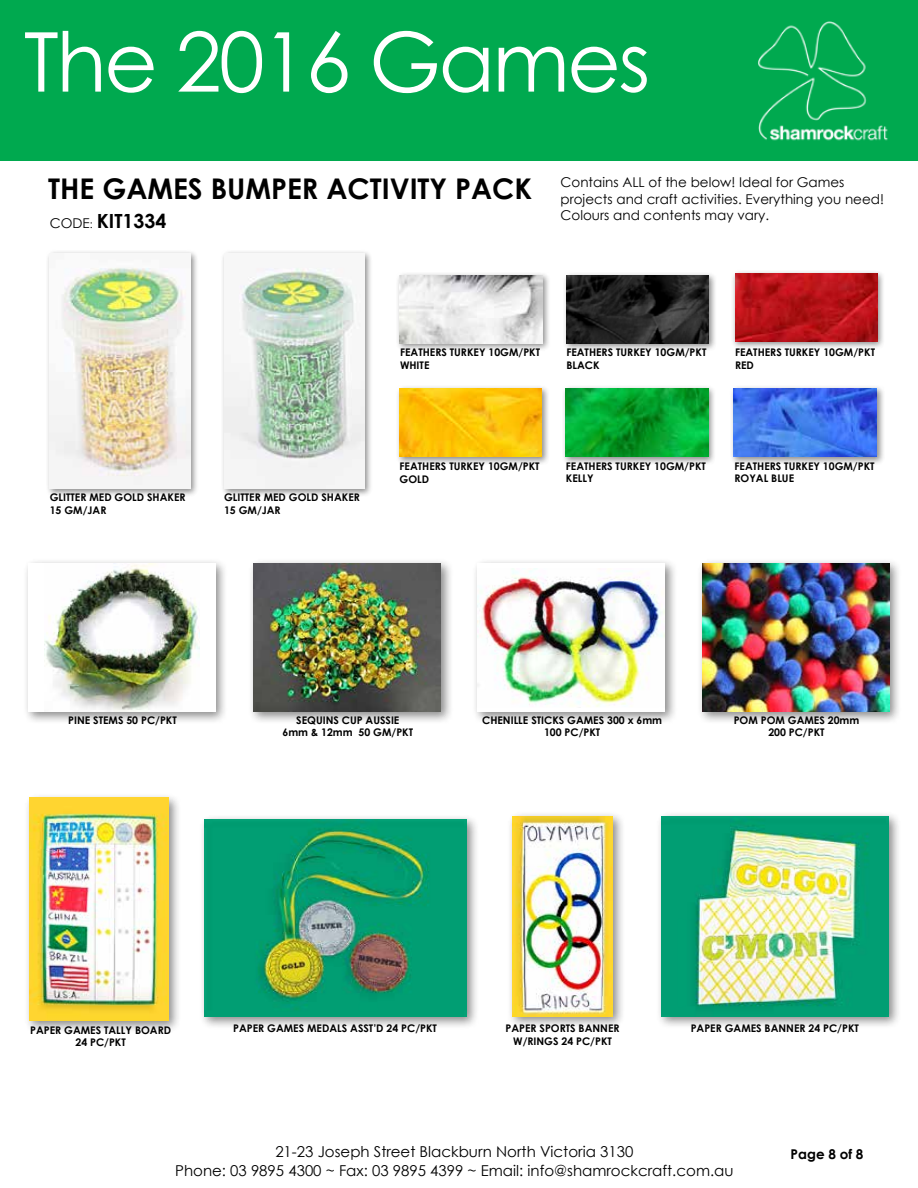
<style>
.page{position:relative;width:918px;height:1188px;background:#fff}
.page>*{position:absolute;margin:0;border:0;box-sizing:border-box;transform-origin:0 0}
.t1{font:82.5px "Century Gothic";letter-spacing:-.03em;color:#fff}
.t2{font:700 28.5px "Century Gothic";color:#000}
.t3{font:700 19.5px "Century Gothic";color:#000}
.t4{font:15px/19.5px "Century Gothic";color:#000;text-align:center}
.t5{font:13.5px/16.5px "Century Gothic";color:#000}
.t6{font:700 13.5px "Century Gothic";color:#000}
.t7{font:700 10.5px/12.6px "Century Gothic";color:#000}
.s1{font-weight:400;font-size:13.5px}
.s2{font-weight:400;font-size:10.5px}
</style>
<div class="page">
<div style="left:0;top:0;width:918px;height:161px;background:#00a94f"></div>
<img style="left:758px;top:21px;width:130px;height:120px">
<div style="left:656px;top:811px;width:246px;height:219px;background:#000;opacity:.46"></div>
<img style="left:661px;top:816px;width:227px;height:200px">
<div style="left:24px;top:793px;width:158px;height:241px;background:#000;opacity:.46"></div>
<img style="left:30px;top:798px;width:139px;height:223px">
<div style="left:507px;top:811px;width:119px;height:219px;background:#000;opacity:.46"></div>
<img style="left:512px;top:816px;width:101px;height:200px">
<div style="left:199px;top:815px;width:280px;height:215px;background:#000;opacity:.46"></div>
<img style="left:204px;top:820px;width:262px;height:196px">
<div style="left:396px;top:271px;width:155px;height:81px;background:#000;opacity:.46"></div>
<img style="left:400px;top:275px;width:142px;height:68px">
<div style="left:563px;top:271px;width:154px;height:81px;background:#000;opacity:.46"></div>
<img style="left:566px;top:275px;width:143px;height:68px">
<div style="left:562px;top:385px;width:154px;height:80px;background:#000;opacity:.46"></div>
<img style="left:566px;top:389px;width:142px;height:68px">
<div style="left:396px;top:385px;width:154px;height:80px;background:#000;opacity:.46"></div>
<img style="left:400px;top:389px;width:142px;height:68px">
<div style="left:729px;top:385px;width:156px;height:80px;background:#000;opacity:.46"></div>
<img style="left:733px;top:389px;width:144px;height:68px">
<div style="left:731px;top:270px;width:155px;height:80px;background:#000;opacity:.46"></div>
<img style="left:735px;top:273px;width:142px;height:68px">
<div style="left:697px;top:558px;width:205px;height:167px;background:#000;opacity:.46"></div>
<img style="left:702px;top:564px;width:187px;height:148px">
<div style="left:472px;top:558px;width:206px;height:167px;background:#000;opacity:.46"></div>
<div style="left:478px;top:564px;width:187px;height:148px;background:#fff"></div>
<img style="left:478px;top:568px;width:187px;height:139px">
<div style="left:248px;top:558px;width:205px;height:167px;background:#000;opacity:.46"></div>
<img style="left:253px;top:564px;width:188px;height:148px">
<div style="left:23px;top:558px;width:205px;height:167px;background:#000;opacity:.46"></div>
<div style="left:28px;top:564px;width:187px;height:148px;background:#fff"></div>
<img style="left:44px;top:564px;width:155px;height:148px">
<div style="left:46px;top:250px;width:153px;height:247px;background:#000;opacity:.46"></div>
<img style="left:50px;top:253px;width:140px;height:236px">
<div style="left:220px;top:250px;width:153px;height:247px;background:#000;opacity:.46"></div>
<img style="left:224px;top:253px;width:141px;height:236px">
<h1 class="t1" style="left:24px;top:12px;width:628px">The 2016 Games</h1>
<h2 class="t2" style="left:48px;top:170px;width:485px">THE GAMES BUMPER ACTIVITY PACK</h2>
<h3 class="t3" style="left:50px;top:209px;width:118px"><span class="s1">CODE</span><span class="s2">:</span> KIT1334</h3>
<p class="t5" style="left:561px;top:174px;width:325px">Contains ALL of the below! Ideal for Games projects and craft activities. Everything you need!<br>Colours and contents may vary.</p>
<p class="t7" style="left:50px;top:491px;width:137px">GLITTER MED GOLD SHAKER<br>15 GM/JAR</p>
<p class="t7" style="left:224px;top:491px;width:137px">GLITTER MED GOLD SHAKER<br>15 GM/JAR</p>
<p class="t7" style="left:400px;top:346px;width:142px">FEATHERS TURKEY 10GM/PKT<br>WHITE</p>
<p class="t7" style="left:566px;top:346px;width:142px">FEATHERS TURKEY 10GM/PKT<br>BLACK</p>
<p class="t7" style="left:735px;top:346px;width:142px">FEATHERS TURKEY 10GM/PKT<br>RED</p>
<p class="t7" style="left:400px;top:460px;width:142px">FEATHERS TURKEY 10GM/PKT<br>GOLD</p>
<p class="t7" style="left:566px;top:459px;width:142px">FEATHERS TURKEY 10GM/PKT<br>KELLY</p>
<p class="t7" style="left:735px;top:459px;width:142px">FEATHERS TURKEY 10GM/PKT<br>ROYAL BLUE</p>
<p class="t7" style="left:68px;top:713px;width:110px">PINE STEMS 50 PC/PKT</p>
<p class="t7" style="left:283px;top:713px;width:132px;text-align:center">SEQUINS CUP AUSSIE<br>6mm &amp; 12mm 50 GM/PKT</p>
<p class="t7" style="left:482px;top:713px;width:181px;text-align:center">CHENILLE STICKS GAMES 300 x 6mm<br>100 PC/PKT</p>
<p class="t7" style="left:734px;top:713px;width:127px;text-align:center">POM POM GAMES 20mm<br>200 PC/PKT</p>
<p class="t7" style="left:30px;top:1023px;width:142px;text-align:center">PAPER GAMES TALLY BOARD<br>24 PC/PKT</p>
<p class="t7" style="left:233px;top:1022px;width:205px">PAPER GAMES MEDALS ASST’D 24 PC/PKT</p>
<p class="t7" style="left:691px;top:1022px;width:170px">PAPER GAMES BANNER 24 PC/PKT</p>
<p class="t7" style="left:506px;top:1022px;width:116px;text-align:center">PAPER SPORTS BANNER<br>W/RINGS 24 PC/PKT</p>
<h3 class="t4" style="left:175px;top:1141px;width:560px">21-23 Joseph Street Blackburn North Victoria 3130<br>Phone: 03 9895 4300 ~ Fax: 03 9895 4399 ~ Email: info@shamrockcraft.com.au</h3>
<p class="t6" style="left:791px;top:1145px;width:74px">Page 8 of 8</p>
</div>
